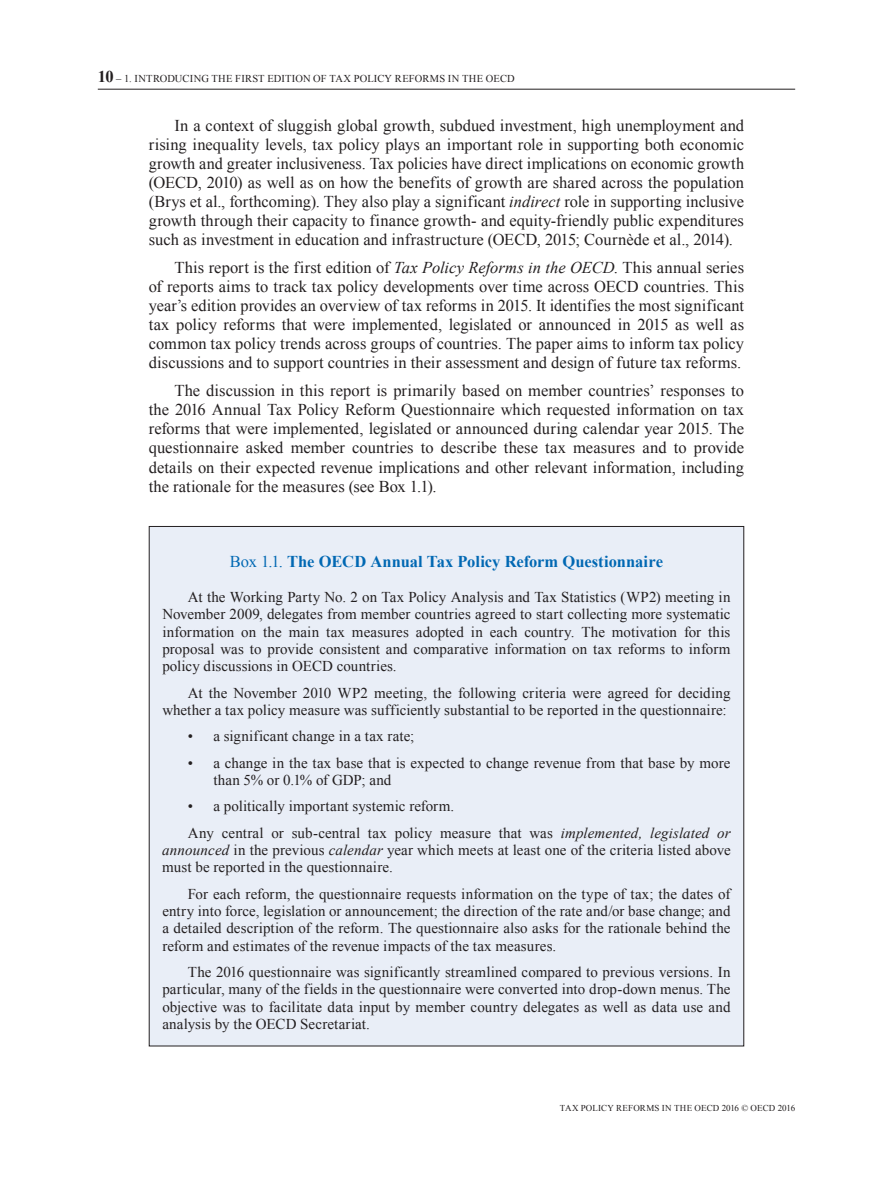
<style>
.page{position:relative;width:893px;height:1191px;background:#fff}
.page>*{position:absolute;margin:0;border:0;box-sizing:border-box;transform-origin:0 0}
.t1{font:16.5px/19px "Times New Roman";color:#231f20;text-align:justify}
.t2{font:700 16.5px "Times New Roman";color:#0168b3}
.t3{font:15px/17.4px "Times New Roman";letter-spacing:.005em;color:#231f20;text-align:justify}
.t4{font:10.5px "Times New Roman";letter-spacing:.015em;color:#231f20}
.t5{font:9px "Times New Roman";letter-spacing:.015em;color:#231f20}
.s1{font-weight:700;font-size:16.5px}
.s2{font-style:italic}
.s3{font-weight:400}
</style>
<div class="page">
<hr style="left:98px;top:89px;width:697px;height:1px;background:#231f20">
<div style="left:149px;top:526px;width:595px;height:520px;background:#e9eef7"></div>
<p class="t4" style="left:98px;top:72px;width:49px"><span class="s1">10</span> – 1. Introducing</p>
<p class="t4" style="left:212px;top:72px;width:6px">the</p>
<p class="t4" style="left:235px;top:72px;width:3px">first</p>
<p class="t4" style="left:267px;top:72px;width:3px">edition</p>
<p class="t4" style="left:313px;top:72px;width:53px">of Tax Policy</p>
<p class="t4" style="left:395px;top:72px;width:12px">Reforms</p>
<p class="t4" style="left:448px;top:72px;width:20px">in the</p>
<p class="t4" style="left:486px;top:72px;width:30px">OECD</p>
<p class="t1" style="left:149px;top:115px;width:597px;text-indent:26px">In a context of sluggish global growth, subdued investment, high unemployment and rising inequality levels, tax policy plays an important role in supporting both economic growth and greater inclusiveness. Tax policies have direct implications on economic growth (OECD, 2010) as well as on how the benefits of growth are shared across the population (Brys et al., forthcoming). They also play a significant <span class="s2">indirect</span> role in supporting inclusive growth through their capacity to finance growth- and equity-friendly public expenditures such as investment in education and infrastructure (OECD, 2015; Cournède et al., 2014).</p>
<p class="t1" style="left:149px;top:258px;width:597px;text-indent:26px">This report is the first edition of <span class="s2">Tax Policy Reforms in the OECD</span>. This annual series of reports aims to track tax policy developments over time across OECD countries. This year’s edition provides an overview of tax reforms in 2015. It identifies the most significant tax policy reforms that were implemented, legislated or announced in 2015 as well as common tax policy trends across groups of countries. The paper aims to inform tax policy discussions and to support countries in their assessment and design of future tax reforms.</p>
<p class="t1" style="left:149px;top:381px;width:597px;text-indent:26px">The discussion in this report is primarily based on member countries’ responses to the 2016 Annual Tax Policy Reform Questionnaire which requested information on tax reforms that were implemented, legislated or announced during calendar year 2015. The questionnaire asked member countries to describe these tax measures and to provide details on their expected revenue implications and other relevant information, including the rationale for the measures (see Box 1.1).</p>
<p class="t2" style="left:230px;top:550px;width:435px"><span class="s3">Box 1.1.</span> The OECD Annual Tax Policy Reform Questionnaire</p>
<p class="t3" style="left:162px;top:588px;width:570px;text-indent:26px">At the Working Party No. 2 on Tax Policy Analysis and Tax Statistics (WP2) meeting in November 2009, delegates from member countries agreed to start collecting more systematic information on the main tax measures adopted in each country. The motivation for this proposal was to provide consistent and comparative information on tax reforms to inform policy discussions in OECD countries.</p>
<p class="t3" style="left:162px;top:684px;width:570px;text-align:right">At the November 2010 WP2 meeting, the following criteria were agreed for deciding whether a tax policy measure was sufficiently substantial to be reported in the questionnaire:</p>
<p class="t3" style="left:188px;top:727px;width:228px">• a significant change in a tax rate;</p>
<p class="t3" style="left:213px;top:754px;width:519px;text-indent:-26px">• a change in the tax base that is expected to change revenue from that base by more than 5% or 0.1% of GDP; and</p>
<p class="t3" style="left:188px;top:793px;width:544px;line-height:26.4px">• a politically important systemic reform.<br>Any central or sub-central tax policy measure that was <span class="s2">implemented, legislated or</span></p>
<p class="t3" style="left:162px;top:841px;width:570px"><span class="s2">announced</span> in the previous <span class="s2">calendar</span> year which meets at least one of the criteria listed above must be reported in the questionnaire.</p>
<p class="t3" style="left:162px;top:885px;width:570px;text-indent:26px">For each reform, the questionnaire requests information on the type of tax; the dates of entry into force, legislation or announcement; the direction of the rate and/or base change; and a detailed description of the reform. The questionnaire also asks for the rationale behind the reform and estimates of the revenue impacts of the tax measures.</p>
<p class="t3" style="left:162px;top:963px;width:570px;text-indent:26px">The 2016 questionnaire was significantly streamlined compared to previous versions. In particular, many of the fields in the questionnaire were converted into drop-down menus. The objective was to facilitate data input by member country delegates as well as data use and analysis by the OECD Secretariat.</p>
<p class="t5" style="left:560px;top:1102px;width:237px">TAX POLICY REFORMS IN THE OECD 2016 © OECD 2016</p>
</div>
